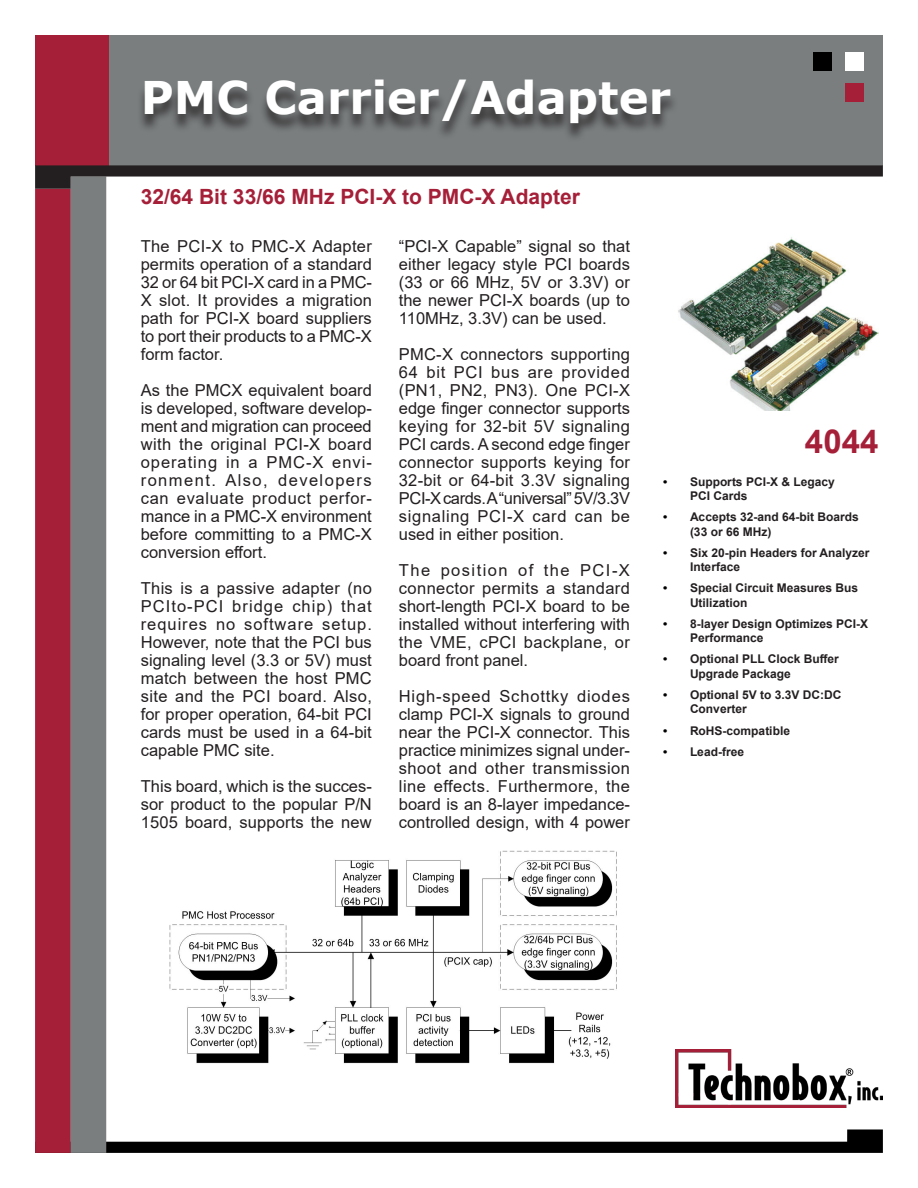
<style>
.page{position:relative;width:918px;height:1188px;background:#fff}
.page>*{position:absolute;margin:0;border:0;box-sizing:border-box;transform-origin:0 0}
.t1{font:700 45px "Verdana";color:#fff}
.Body{font:700 33px "Arial";color:#a61f38}
.Body-2{font:700 21px "Arial";color:#a61f38}
.Datasheet_Body{font:16.5px/18px "Arial";color:#231f20;text-align:justify}
.Datasheet_Bullet_Sty{font:700 12px/14.4px "Arial";color:#231f20}
.s1{color:#000001}
</style>
<div class="page">
<div style="left:109px;top:35px;width:774px;height:130px;background:#7a7e7f"></div>
<div style="left:35px;top:35px;width:74px;height:130px;background:#a61f38"></div>
<svg style="left:106px;top:1129px;width:777px;height:24px"></svg>
<div style="left:35px;top:189px;width:36px;height:964px;background:#a61f38"></div>
<div style="left:71px;top:177px;width:35px;height:976px;background:#7a7e7f"></div>
<div style="left:845px;top:52px;width:18px;height:18px;background:#fff"></div>
<div style="left:845px;top:84px;width:18px;height:18px;background:#a61f38"></div>
<div style="left:813px;top:52px;width:19px;height:18px;background:#000"></div>
<img style="left:675px;top:1049px;width:208px;height:58px">
<svg style="left:35px;top:165px;width:848px;height:24px"></svg>
<img style="left:678px;top:237px;width:201px;height:174px">
<div style="left:136px;top:83px;width:543px;height:59px;background:#231f20;opacity:.75"></div>
<img style="left:169px;top:850px;width:448px;height:214px">
<p class="t1" style="left:141px;top:66px;width:532px">PMC Carrier/Adapter</p>
<p class="Body-2" style="left:141px;top:182px;width:441px">32/64 Bit 33/66 MHz PCI-X to PMC-X Adapter</p>
<p class="Datasheet_Body" style="left:141px;top:237px;width:233px">The PCI-X to PMC-X Adapter permits operation of a standard 32 or 64 bit PCI-X card in a PMC-X slot. It provides a migration path for PCI-X board suppliers to port their products to a PMC-X form factor.</p>
<p class="Datasheet_Body" style="left:141px;top:381px;width:233px">As the PMCX equivalent board is developed, software develop&shy;ment and migration can proceed with the original PCI-X board operating in a PMC-X envi&shy;ronment. Also, developers can evaluate product perfor&shy;mance in a PMC-X environment before committing to a PMC-X conversion effort.</p>
<p class="Datasheet_Body" style="left:141px;top:579px;width:233px">This is a passive adapter (no PCIto-PCI bridge chip) that requires no software setup.<br>However, note that the PCI bus signaling level (3.3 or 5V) must match between the host PMC site and the PCI board. Also, for proper operation, 64-bit PCI cards must be used in a 64-bit capable PMC site.</p>
<p class="Datasheet_Body" style="left:141px;top:777px;width:233px">This board, which is the succes&shy;sor product to the popular P/N 1505 board, supports the new</p>
<p class="Datasheet_Body" style="left:399px;top:237px;width:233px">“PCI-X Capable” signal so that either legacy style PCI boards (33 or 66 MHz, 5V or 3.3V) or the newer PCI-X boards (up to 110MHz, 3.3V) can be used.</p>
<p class="Datasheet_Body" style="left:399px;top:345px;width:233px">PMC-X connectors supporting 64 bit PCI bus are provided (PN1, PN2, PN3). One PCI-X edge finger connector supports keying for 32-bit 5V signaling PCI cards. A second edge finger connector supports keying for 32-bit or 64-bit 3.3V signaling PCI-X cards. A “universal” 5V/3.3V signaling PCI-X card can be used in either position.</p>
<p class="Datasheet_Body" style="left:399px;top:561px;width:233px">The position of the PCI-X connector permits a standard short-length PCI-X board to be installed without interfering with the VME, cPCI backplane, or board front panel.</p>
<p class="Datasheet_Body" style="left:399px;top:687px;width:233px">High-speed Schottky diodes clamp PCI-X signals to ground near the PCI-X connector. This practice minimizes signal under&shy;shoot and other transmission line effects. Furthermore, the board is an 8-layer impedance&shy;controlled design, with 4 power</p>
<p class="Body" style="left:805px;top:418px;width:75px">4044</p>
<p class="Datasheet_Bullet_Sty" style="left:690px;top:474px;width:146px;text-indent:-27px"><span class="s1">•</span> Supports PCI-X &amp; Legacy<br>PCI Cards</p>
<p class="Datasheet_Bullet_Sty" style="left:690px;top:510px;width:170px;text-indent:-27px"><span class="s1">•</span> Accepts 32-and 64-bit Boards (33 or 66 MHz)</p>
<p class="Datasheet_Bullet_Sty" style="left:690px;top:546px;width:181px;text-indent:-27px"><span class="s1">•</span> Six 20-pin Headers for Analyzer<br>Interface</p>
<p class="Datasheet_Bullet_Sty" style="left:690px;top:581px;width:170px;text-indent:-27px"><span class="s1">•</span> Special Circuit Measures Bus<br>Utilization</p>
<p class="Datasheet_Bullet_Sty" style="left:690px;top:617px;width:180px;text-indent:-27px"><span class="s1">•</span> 8-layer Design Optimizes PCI-X<br>Performance</p>
<p class="Datasheet_Bullet_Sty" style="left:690px;top:652px;width:150px;text-indent:-27px"><span class="s1">•</span> Optional PLL Clock Buffer<br>Upgrade Package</p>
<p class="Datasheet_Bullet_Sty" style="left:690px;top:688px;width:153px;text-indent:-27px"><span class="s1">•</span> Optional 5V to 3.3V DC:DC<br>Converter</p>
<p class="Datasheet_Bullet_Sty" style="left:663px;top:723px;width:129px"><span class="s1">•</span> RoHS-compatible</p>
<p class="Datasheet_Bullet_Sty" style="left:663px;top:744px;width:83px"><span class="s1">•</span> Lead-free</p>
</div>
